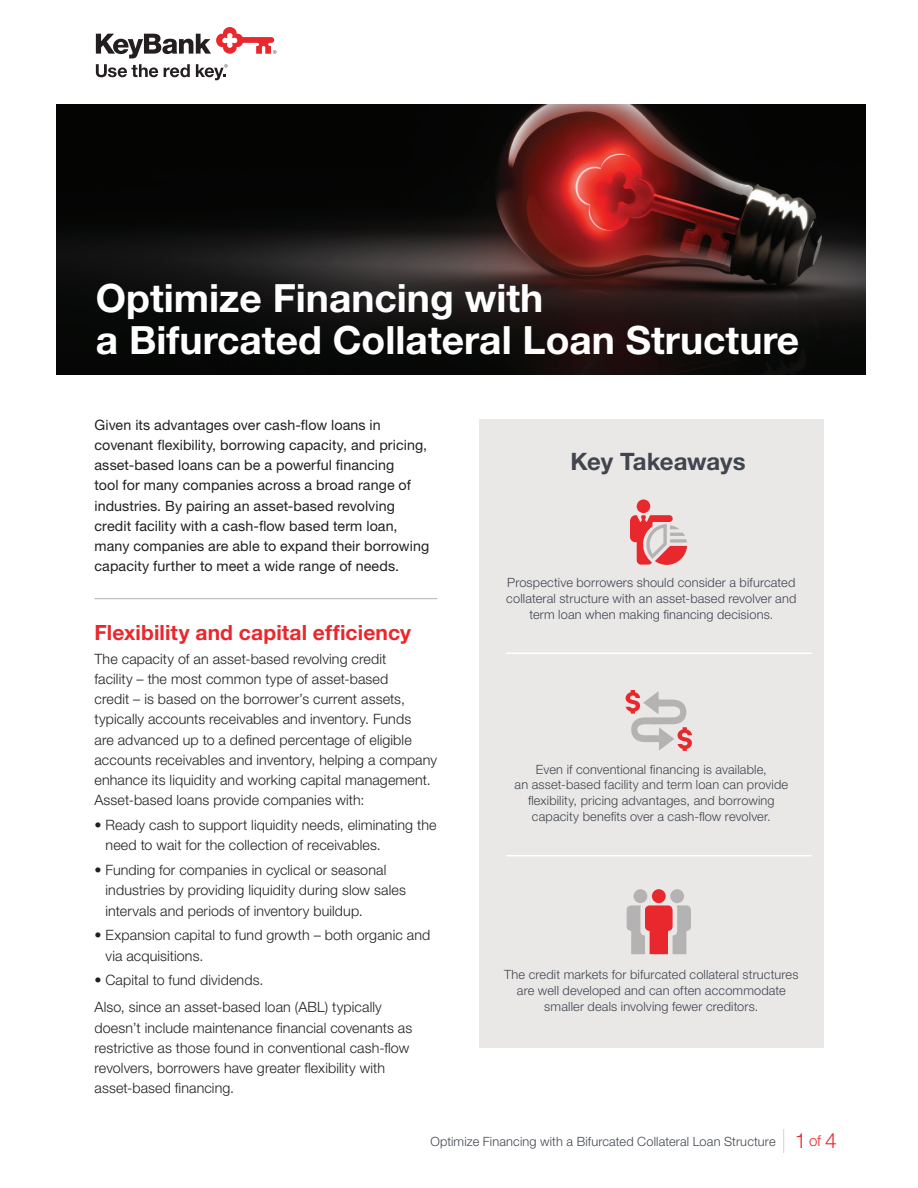
<style>
.page{position:relative;width:918px;height:1188px;background:#fff}
.page>*{position:absolute;margin:0;border:0;box-sizing:border-box;transform-origin:0 0}
._00__Header_26_28_Bo{font:700 39px/42px "Helvetica Neue LT Std";color:#fff}
._10__Key_takeaways_1{font:700 24px "Helvetica Neue LT Std";letter-spacing:-.01em;color:#41464e}
._01__Headlines_-_14{font:700 21px "Helvetica Neue LT Std";letter-spacing:.005em;color:#e9282d}
.t1{font:300 21px "Helvetica Neue LT Std";color:#e9282d}
._03__Body_-_9_5_13_5{font:300 14.25px/20.2px "Helvetica Neue LT Std";letter-spacing:.01em;color:#231f20}
._01__Intro_9_5_13_5{font:14.25px/20.2px "Helvetica Neue LT Std";letter-spacing:.005em;color:#231f20}
._11__Takeaways_-_8_5{font:300 12.75px/15.8px "Helvetica Neue LT Std";letter-spacing:.015em;color:#41464e;text-align:center}
._12__Bottom_page_foo{font:300 12.75px "Helvetica Neue LT Std";letter-spacing:.01em;color:#41464e}
.s1{font-size:15px}
</style>
<div class="page">
<hr style="left:94px;top:598px;width:343px;height:1px;background:#b4b2b2">
<svg style="left:783px;top:1129px;width:1px;height:24px"></svg>
<img style="left:56px;top:105px;width:809px;height:270px">
<svg style="left:96px;top:64px;width:62px;height:13px"></svg>
<svg style="left:164px;top:64px;width:26px;height:13px"></svg>
<svg style="left:96px;top:27px;width:180px;height:31px"></svg>
<svg style="left:196px;top:64px;width:32px;height:16px"></svg>
<div style="left:479px;top:419px;width:345px;height:629px;background:#e9e8e7"></div>
<hr style="left:506px;top:652px;width:306px;height:2px;background:#fff">
<hr style="left:506px;top:855px;width:306px;height:1px;background:#fff">
<svg style="left:627px;top:889px;width:20px;height:65px"></svg>
<svg style="left:670px;top:889px;width:21px;height:65px"></svg>
<div style="left:652px;top:889px;width:14px;height:14px;background:#e9282d;border-radius:50%"></div>
<div style="left:645px;top:905px;width:28px;height:26px;background:#e9282d;border-radius:5px"></div>
<svg style="left:626px;top:690px;width:66px;height:61px"></svg>
<div style="left:637px;top:499px;width:13px;height:14px;background:#e9282d;border-radius:50%"></div>
<svg style="left:630px;top:515px;width:57px;height:50px"></svg>
<p class="_00__Header_26_28_Bo" style="left:96px;top:276px;width:705px">Optimize Financing with<br>a Bifurcated Collateral Loan Structure</p>
<p class="_01__Intro_9_5_13_5" style="left:94px;top:414px;width:336px">Given its advantages over cash-flow loans in covenant flexibility, borrowing capacity, and pricing, asset-based loans can be a powerful financing<br>tool for many companies across a broad range of industries. By pairing an asset-based revolving credit facility with a cash-flow based term loan, many companies are able to expand their borrowing capacity further to meet a wide range of needs.</p>
<p class="_01__Headlines_-_14" style="left:94px;top:619px;width:318px">Flexibility and capital efficiency</p>
<p class="_03__Body_-_9_5_13_5" style="left:94px;top:648px;width:344px">The capacity of an asset-based revolving credit<br>facility – the most common type of asset-based<br>credit – is based on the borrower’s current assets, typically accounts receivables and inventory. Funds<br>are advanced up to a defined percentage of eligible accounts receivables and inventory, helping a company enhance its liquidity and working capital management.<br>Asset-based loans provide companies with:</p>
<p class="_03__Body_-_9_5_13_5" style="left:106px;top:815px;width:332px;text-indent:-11px">• Ready cash to support liquidity needs, eliminating the need to wait for the collection of receivables.</p>
<p class="_03__Body_-_9_5_13_5" style="left:106px;top:860px;width:302px;text-indent:-11px">• Funding for companies in cyclical or seasonal industries by providing liquidity during slow sales intervals and periods of inventory buildup.</p>
<p class="_03__Body_-_9_5_13_5" style="left:106px;top:925px;width:326px;text-indent:-11px">• Expansion capital to fund growth – both organic and via acquisitions.</p>
<p class="_03__Body_-_9_5_13_5" style="left:94px;top:970px;width:170px">• Capital to fund dividends.</p>
<p class="_03__Body_-_9_5_13_5" style="left:94px;top:997px;width:319px">Also, since an asset-based loan (ABL) typically doesn’t include maintenance financial covenants as restrictive as those found in conventional cash-flow revolvers, borrowers have greater flexibility with asset-based financing.</p>
<p class="_10__Key_takeaways_1" style="left:571px;top:447px;width:177px">Key Takeaways</p>
<p class="_11__Takeaways_-_8_5" style="left:506px;top:575px;width:292px">Prospective borrowers should consider a bifurcated collateral structure with an asset-based revolver and term loan when making financing decisions.</p>
<p class="_11__Takeaways_-_8_5" style="left:515px;top:761px;width:275px">Even if conventional financing is available,<br>an asset-based facility and term loan can provide flexibility, pricing advantages, and borrowing capacity benefits over a cash-flow revolver.</p>
<p class="_11__Takeaways_-_8_5" style="left:504px;top:966px;width:296px">The credit markets for bifurcated collateral structures are well developed and can often accommodate smaller deals involving fewer creditors.</p>
<p class="_12__Bottom_page_foo" style="left:430px;top:1133px;width:347px">Optimize Financing with a Bifurcated Collateral Loan Structure</p>
<p class="t1" style="left:795px;top:1127px;width:44px">1 <span class="s1">of</span> 4</p>
</div>
